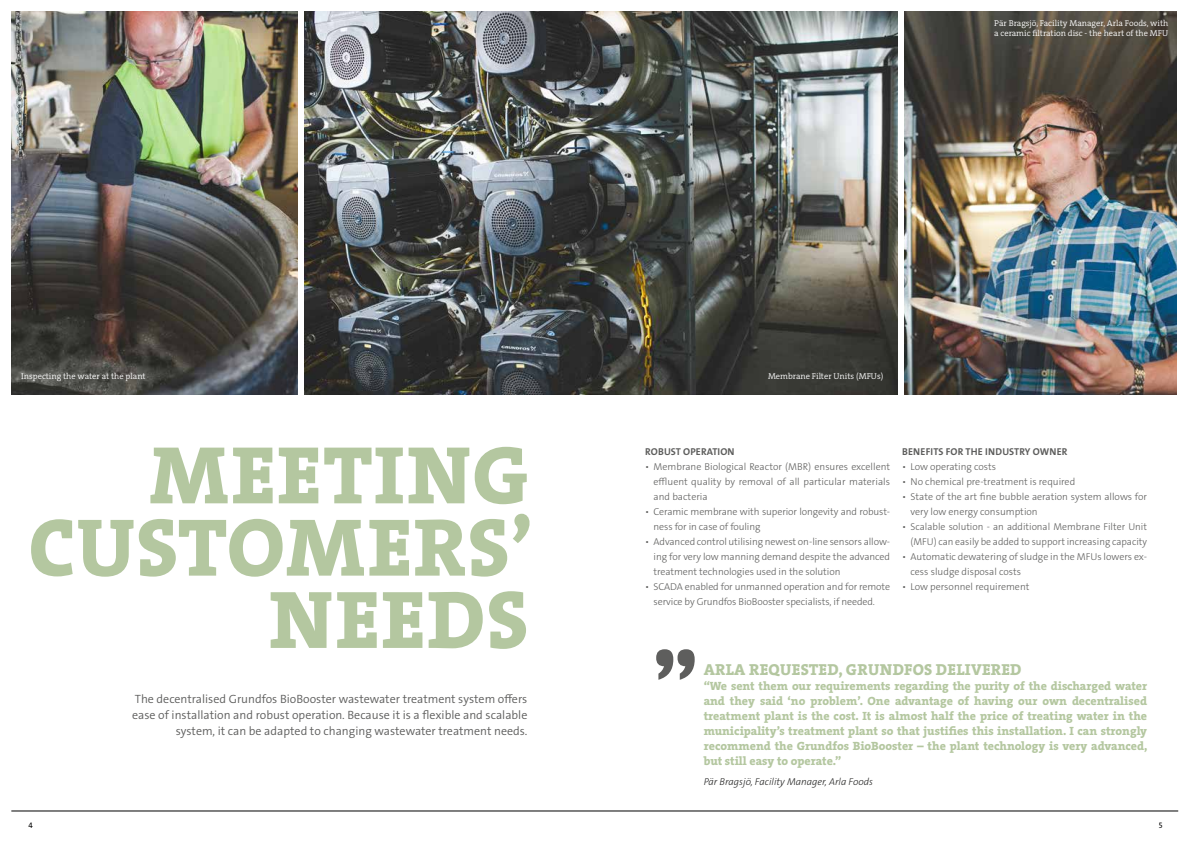
<style>
.page{position:relative;width:1191px;height:842px;background:#fff}
.page>*{position:absolute;margin:0;border:0;box-sizing:border-box;transform-origin:0 0}
.t1{font:700 100px "Britannic";color:#5e5e5d}
.t2{font:82.5px/72.3px "Grundfos The Serif OT 8 XB";letter-spacing:.015em;color:#b4c7a0;text-align:right}
.t3{font:16px "Grundfos The Serif OT 8 XB";letter-spacing:.015em;color:#b4c7a0}
.t4{font:12px/15px "Grundfos The Serif OT 8 XB";color:#b4c7a0;text-align:justify}
.t5{font:12px/16px "Grundfos The Sans V2 OT 4 SL";color:#5e5e5d;text-align:right}
.t6{font:10px/15px "Grundfos The Sans V2 OT 3 L";color:#5e5e5d}
.t7{font:10px "Grundfos The Sans V2 OT 7 B";letter-spacing:.015em;color:#5e5e5d}
.t8{font:10px "Grundfos The Sans V2 OT 3 L Italic";color:#282827}
.t9{font:8.5px/10.2px "Grundfos The Serif OT 4 SL";color:#fff}
.t10{font:8px "Grundfos The Sans V2 OT 5 R";color:#000}
</style>
<div class="page">
<img style="left:904px;top:11px;width:272px;height:383px">
<img style="left:11px;top:11px;width:287px;height:383px">
<img style="left:304px;top:11px;width:593px;height:383px">
<hr style="left:11px;top:811px;width:1167px;height:1px;background:#000">
<p class="t9" style="left:994px;top:18px;width:176px">Pär Bragsjö, Facility Manager, Arla Foods, with a ceramic filtration disc - the heart of the MFU</p>
<p class="t9" style="left:21px;top:371px;width:126px">Inspecting the water at the plant</p>
<p class="t9" style="left:768px;top:371px;width:117px">Membrane Filter Units (MFUs)</p>
<h2 class="t2" style="left:28px;top:440px;width:506px">Meeting customers’ needs</h2>
<p class="t7" style="left:645px;top:445px;width:91px">ROBUST OPERATION</p>
<p class="t7" style="left:902px;top:445px;width:167px">BENEFITS FOR THE INDUSTRY OWNER</p>
<p class="t6" style="left:902px;top:459px;width:96px">• Low operating costs</p>
<p class="t6" style="left:902px;top:474px;width:175px">• No chemical pre-treatment is required</p>
<p class="t6" style="left:910px;top:489px;width:238px;text-indent:-8px">• State of the art fine bubble aeration system allows for very low energy consumption</p>
<p class="t6" style="left:902px;top:519px;width:246px;text-align:right">• Scalable solution - an additional Membrane Filter U nit (MFU) can easily be added to support increasing capacity</p>
<p class="t6" style="left:910px;top:549px;width:238px;text-indent:-8px">• Automatic dewatering of sludge in the MFUs lowers ex&shy;cess sludge disposal costs</p>
<p class="t6" style="left:902px;top:579px;width:129px">• Low personnel requirement</p>
<p class="t6" style="left:653px;top:459px;width:238px;text-align:justify;text-indent:-8px">• Membrane Biological Reactor (MBR) ensures excellent effluent quality by removal of all particular materials and bacteria</p>
<p class="t6" style="left:653px;top:504px;width:238px;text-indent:-8px">• Ceramic membrane with superior longevity and robust&shy;ness for in case of fouling</p>
<p class="t6" style="left:653px;top:534px;width:238px;text-align:justify;text-indent:-8px">• Advanced control utilising newest on-line sensors allow&shy;ing for very low manning demand despite the advanced treatment technologies used in the solution</p>
<p class="t6" style="left:653px;top:579px;width:238px;text-indent:-8px">• SCADA enabled for unmanned operation and for remote service by Grundfos BioBooster specialists, if needed.</p>
<h1 class="t1" style="left:651px;top:627px;width:49px">”</h1>
<h3 class="t3" style="left:704px;top:659px;width:319px">Arla requested, Grundfos delivered</h3>
<p class="t4" style="left:703px;top:679px;width:445px">“We sent them our requirements regarding the purity of the discharged water and they said ‘no problem’. One advantage of having our own decentralised treatment plant is the cost. It is almost half the price of treating water in the municipality’s treatment plant so that justifies this installation. I can strongly recommend the Grundfos BioBooster – the plant technology is very advanced, but still easy to operate.”</p>
<p class="t8" style="left:703px;top:775px;width:171px">Pär Bragsjö, Facility Manager, Arla Foods</p>
<p class="t5" style="left:132px;top:691px;width:397px">The decentralised Grundfos BioBooster wastewater treatment system offers ease of installation and robust operation. Because it is a flexible and scalable system, it can be adapted to changing wastewater treatment needs.</p>
<p class="t10" style="left:28px;top:820px;width:6px">4</p>
<p class="t10" style="left:1159px;top:820px;width:5px">5</p>
</div>
